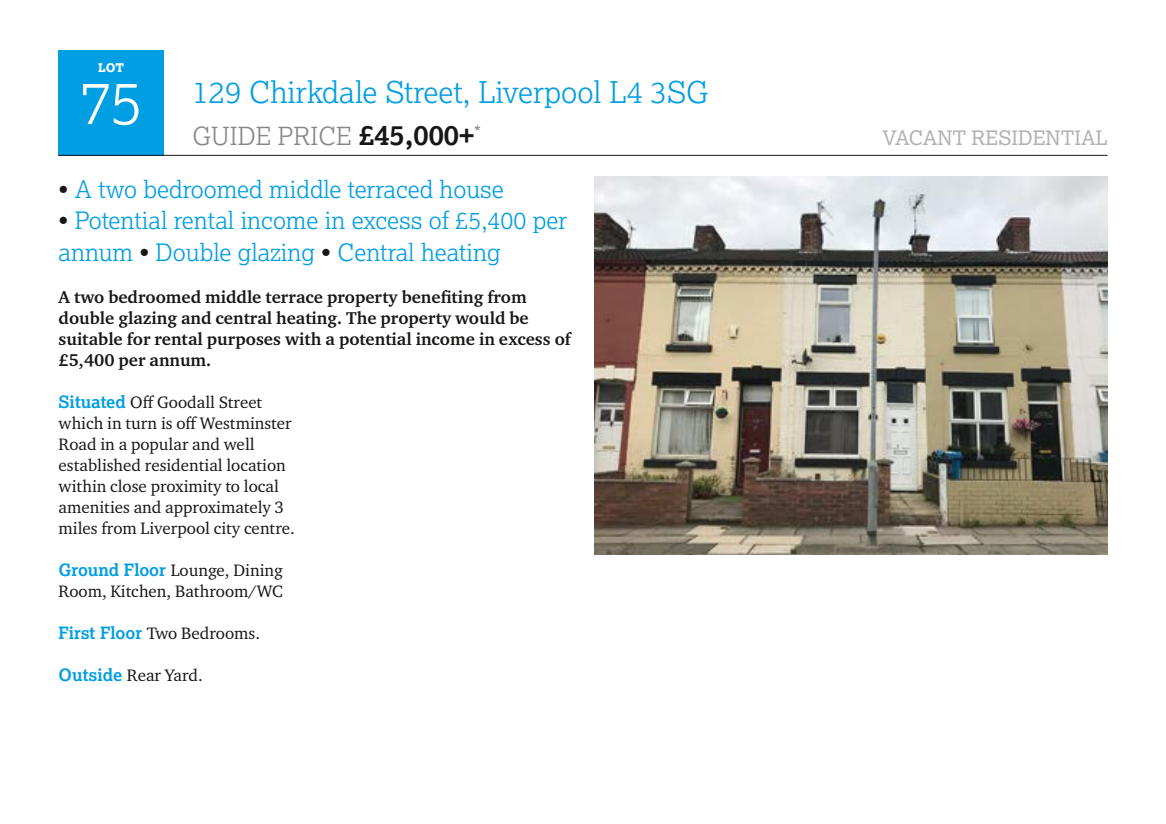
<style>
.page{position:relative;width:1166px;height:824px;background:#fff}
.page>*{position:absolute;margin:0;border:0;box-sizing:border-box;transform-origin:0 0}
.t1{font:300 60px "Lexia";color:#fff}
.t2{font:300 30px "Lexia";color:#009ee3}
.t3{font:300 25px "Lexia";color:#868786}
.t4{font:300 24px/31.4px "Lexia";color:#009ee3}
.t5{font:20px "Lexia";color:#b1b2b3}
.t6{font:18px "Lexia";color:#868786}
.t7{font:700 17.6px/21px "Charter ITC Pro";color:#181716}
.t8{font:17px/21px "Charter ITC Pro";color:#181716}
.t9{font:800 12px "Lexia";color:#fff}
.s1{font-weight:700;font-size:28px;color:#181716}
.s2{color:#181716}
.s3{font-family:"Lexia";font-weight:700;color:#009ee3}
</style>
<div class="page">
<div style="left:59px;top:51px;width:105px;height:105px;background:#009ee3"></div>
<hr style="left:59px;top:155px;width:1048px;height:1px;background:#181716">
<img style="left:594px;top:177px;width:513px;height:378px">
<p class="t9" style="left:98px;top:59px;width:28px">LOT</p>
<h1 class="t1" style="left:80px;top:64px;width:65px">75</h1>
<h2 class="t2" style="left:193px;top:73px;width:517px">129 Chirkdale Street, Liverpool L4 3SG</h2>
<h3 class="t3" style="left:193px;top:120px;width:283px">GUIDE PRICE <span class="s1">£45,000+</span></h3>
<p class="t5" style="left:882px;top:125px;width:227px">VACANT RESIDENTIAL</p>
<p class="t6" style="left:474px;top:121px;width:8px">*</p>
<h3 class="t4" style="left:59px;top:173px;width:447px"><span class="s2">•</span> A two bedroomed middle terraced house</h3>
<h3 class="t4" style="left:59px;top:204px;width:510px"><span class="s2">•</span> Potential rental income in excess of £5,400 per annum <span class="s2">•</span> Double glazing <span class="s2">•</span> Central heating</h3>
<p class="t7" style="left:59px;top:286px;width:514px">A two bedroomed middle terrace property benefiting from double glazing and central heating. The property would be suitable for rental purposes with a potential income in excess of £5,400 per annum.</p>
<p class="t8" style="left:59px;top:391px;width:238px"><span class="s3">Situated</span> Off Goodall Street which in turn is off Westminster<br>Road in a popular and well established residential location within close proximity to local amenities and approximately 3 miles from Liverpool city centre.</p>
<p class="t8" style="left:59px;top:559px;width:226px"><span class="s3">Ground Floor</span> Lounge, Dining<br>Room, Kitchen, Bathroom/WC</p>
<p class="t8" style="left:59px;top:622px;width:203px"><span class="s3">First Floor</span> Two Bedrooms.</p>
<p class="t8" style="left:59px;top:664px;width:146px"><span class="s3">Outside</span> Rear Yard.</p>
</div>
